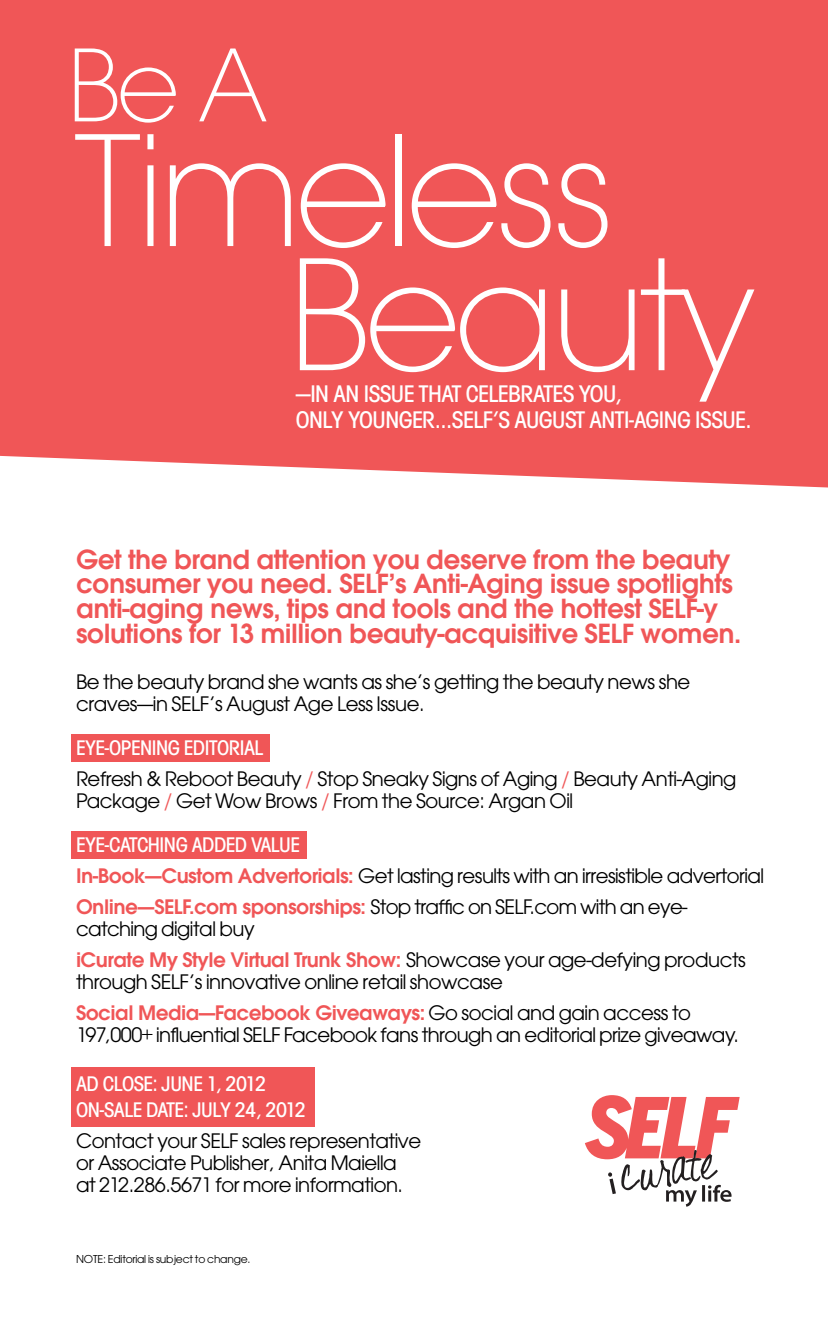
<style>
.page{position:relative;width:828px;height:1332px;background:#fff}
.page>*{position:absolute;margin:0;border:0;box-sizing:border-box;transform-origin:0 0}
.t1{font:300 151.2px "Avant Garde";letter-spacing:-.04em;color:#fff}
.t2{font:300 98.4px "Avant Garde";color:#fff}
.t3{font:29px/24.8px "Avant Garde Dem";letter-spacing:-.02em;color:#f05657}
.t4{font:25px/26px "Avant Garde Mdm Cnd";letter-spacing:-.02em;color:#fff}
.t5{font:22px/22px "Avant Garde";letter-spacing:-.02em;color:#000}
.t6{font:22px "Avant Garde Mdm Cnd";letter-spacing:-.02em;color:#fff}
.t7{font:12px "Avant Garde";letter-spacing:-.02em;color:#000}
.s1{color:#f05657}
.s2{font-family:"Avant Garde Dem";color:#f05657}
</style>
<div class="page">
<div style="left:71px;top:1067px;width:244px;height:59px;background:#f05657"></div>
<div style="left:71px;top:832px;width:236px;height:27px;background:#f05657"></div>
<div style="left:71px;top:734px;width:199px;height:27px;background:#f05657"></div>
<div style="left:0;top:0;width:828px;height:488px;background:#f05657"></div>
<svg style="left:585px;top:1095px;width:155px;height:112px"></svg>
<p class="t2" style="left:67px;top:41px;width:202px">Be A</p>
<p class="t1" style="left:74px;top:123px;width:542px">Timeless</p>
<p class="t1" style="left:288px;top:247px;width:468px">Beauty</p>
<p class="t4" style="left:296px;top:383px;width:457px">—IN AN ISSUE THAT CELEBRATES YOU,<br>ONLY YOUNGER...SELF’S AUGUST ANTI-AGING ISSUE.</p>
<p class="t3" style="left:76px;top:549px;width:667px">Get the brand attention you deserve from the beauty consumer you need. SELF’s Anti-Aging issue spotlights anti-aging news, tips and tools and the hottest SELF-y solutions for 13 million beauty-acquisitive SELF women.</p>
<p class="t5" style="left:76px;top:672px;width:616px">Be the beauty brand she wants as she’s getting the beauty news she craves—in SELF’s August Age Less Issue.</p>
<p class="t6" style="left:76px;top:733px;width:189px">EYE-OPENING EDITORIAL</p>
<p class="t5" style="left:76px;top:769px;width:662px">Refresh &amp; Reboot Beauty <span class="s1">/</span> Stop Sneaky Signs of Aging <span class="s1">/</span> Beauty Anti-Aging<br>Package <span class="s1">/</span> Get Wow Brows <span class="s1">/</span> From the Source: Argan Oil</p>
<p class="t6" style="left:76px;top:830px;width:225px">EYE-CATCHING ADDED VALUE</p>
<p class="t5" style="left:76px;top:866px;width:689px"><span class="s2">In-Book—Custom Advertorials:</span> Get lasting results with an irresistible advertorial</p>
<p class="t5" style="left:76px;top:897px;width:613px"><span class="s2">Online—SELF.com sponsorships:</span> Stop traffic on SELF.com with an eye&shy;catching digital buy</p>
<p class="t5" style="left:76px;top:950px;width:671px"><span class="s2">iCurate My Style Virtual Trunk Show:</span> Showcase your age-defying products through SELF’s innovative online retail showcase</p>
<p class="t5" style="left:76px;top:1003px;width:665px"><span class="s2">Social Media—Facebook Giveaways:</span> Go social and gain access to<br>197,000+ influential SELF Facebook fans through an editorial prize giveaway.</p>
<p class="t6" style="left:76px;top:1069px;width:192px">AD CLOSE: JUNE 1, 2012</p>
<p class="t6" style="left:76px;top:1095px;width:231px">ON-SALE DATE: JULY 24, 2012</p>
<p class="t5" style="left:76px;top:1131px;width:347px">Contact your SELF sales representative or Associate Publisher, Anita Maiella at 212.286.5671 for more information.</p>
<p class="t7" style="left:76px;top:1251px;width:176px">NOTE: Editorial is subject to change.</p>
</div>
